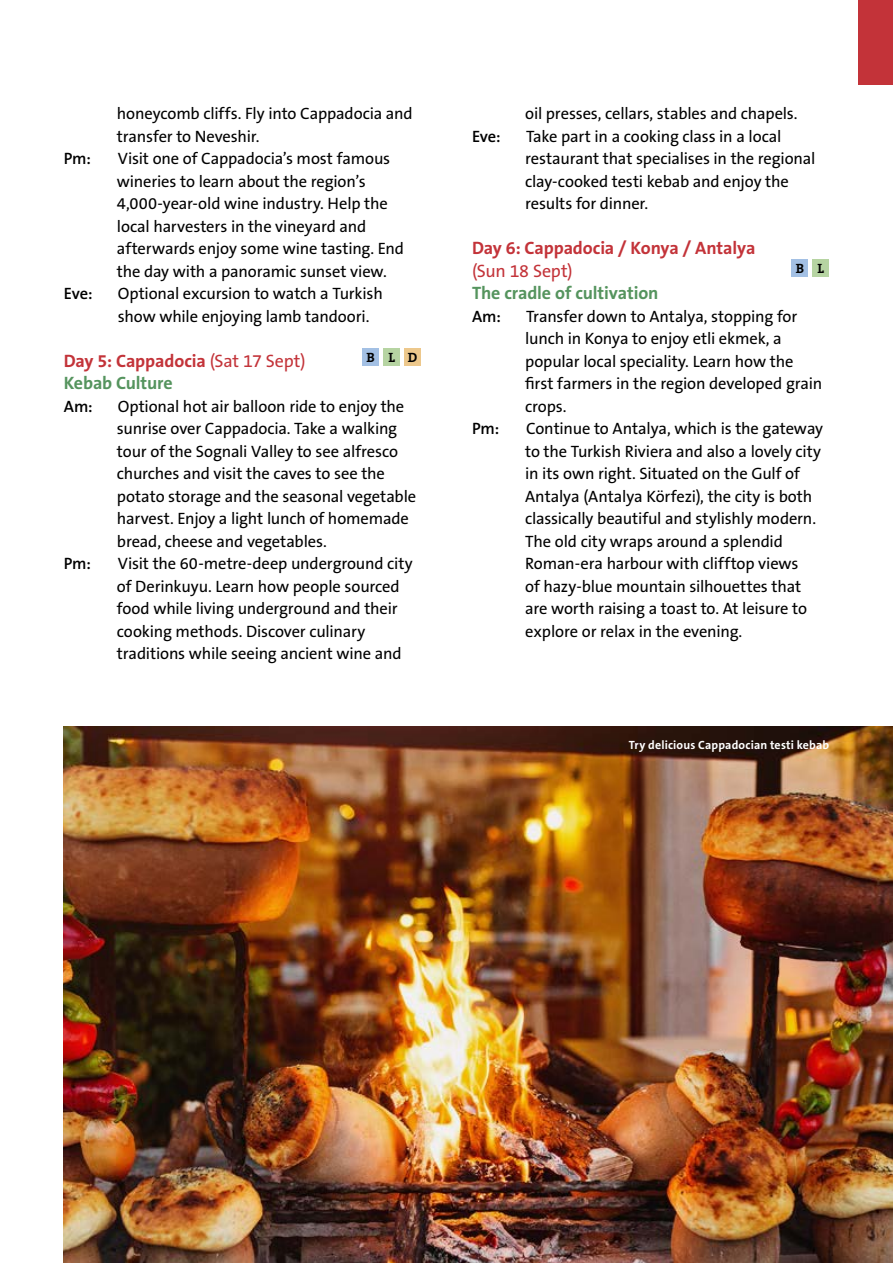
<style>
.page{position:relative;width:893px;height:1263px;background:#fff}
.page>*{position:absolute;margin:0;border:0;box-sizing:border-box;transform-origin:0 0}
.t1{font:700 18px/22.5px "The Sans B7";letter-spacing:-.01em;color:#c33339}
.t2{font:700 18px "The Sans B7";letter-spacing:-.005em;color:#55945e}
.t3{font:18px "The Sans B5 Plain";letter-spacing:-.015em;color:#c33339}
.t4{font:16.5px/22.5px "The Sans B5 Plain";letter-spacing:-.01em;color:#000}
.t5{font:600 16.5px "The Sans B6";letter-spacing:-.01em;color:#000}
.t6{font:700 13.5px "The Serif B7";color:#000}
.t7{font:700 12px "The Sans B7";letter-spacing:.015em;color:#fff}
.s1{font-family:"The Sans B5 Plain";font-weight:400}
.s2{color:#55945e}
</style>
<div class="page">
<div style="left:362px;top:349px;width:17px;height:17px;background:#a3c0e4"></div>
<div style="left:383px;top:349px;width:17px;height:17px;background:#b6d4a2"></div>
<div style="left:404px;top:349px;width:17px;height:17px;background:#edc88c"></div>
<div style="left:791px;top:259px;width:17px;height:18px;background:#a3c0e4"></div>
<div style="left:812px;top:259px;width:17px;height:18px;background:#b6d4a2"></div>
<img style="left:64px;top:727px;width:829px;height:536px">
<div style="left:859px;top:0;width:34px;height:84px;background:#c33339"></div>
<p class="t4" style="left:117px;top:103px;width:297px">honeycomb cliffs. Fly into Cappadocia and transfer to Neveshir.</p>
<p class="t5" style="left:64px;top:150px;width:29px">Pm:</p>
<p class="t4" style="left:117px;top:148px;width:289px">Visit one of Cappadocia’s most famous wineries to learn about the region’s 4,000-year-old wine industry. Help the local harvesters in the vineyard and afterwards enjoy some wine tasting. End the day with a panoramic sunset view.</p>
<p class="t5" style="left:64px;top:285px;width:30px">Eve:</p>
<p class="t4" style="left:118px;top:283px;width:267px">Optional excursion to watch a Turkish show while enjoying lamb tandoori.</p>
<p class="t1" style="left:64px;top:350px;width:243px">Day 5: Cappadocia <span class="s1">(Sat 17 Sept)<br></span><span class="s2">Kebab Culture</span></p>
<p class="t5" style="left:64px;top:398px;width:31px">Am:</p>
<p class="t4" style="left:117px;top:396px;width:301px">Optional hot air balloon ride to enjoy the sunrise over Cappadocia. Take a walking tour of the Sognali Valley to see alfresco churches and visit the caves to see the potato storage and the seasonal vegetable harvest. Enjoy a light lunch of homemade bread, cheese and vegetables.</p>
<p class="t5" style="left:64px;top:555px;width:29px">Pm:</p>
<p class="t4" style="left:117px;top:553px;width:297px">Visit the 60-metre-deep underground city of Derinkuyu. Learn how people sourced food while living underground and their cooking methods. Discover culinary traditions while seeing ancient wine and</p>
<p class="t6" style="left:366px;top:351px;width:52px">BLD</p>
<p class="t4" style="left:525px;top:103px;width:274px">oil presses, cellars, stables and chapels.</p>
<p class="t5" style="left:472px;top:128px;width:30px">Eve:</p>
<p class="t4" style="left:525px;top:126px;width:292px">Take part in a cooking class in a local restaurant that specialises in the regional clay-cooked testi kebab and enjoy the results for dinner.</p>
<p class="t1" style="left:472px;top:238px;width:285px">Day 6: Cappadocia / Konya / Antalya</p>
<p class="t3" style="left:472px;top:261px;width:102px">(Sun 18 Sept)</p>
<p class="t2" style="left:472px;top:284px;width:188px">The cradle of cultivation</p>
<p class="t5" style="left:472px;top:308px;width:31px">Am:</p>
<p class="t4" style="left:525px;top:306px;width:299px">Transfer down to Antalya, stopping for lunch in Konya to enjoy etli ekmek, a popular local speciality. Learn how the first farmers in the region developed grain crops.</p>
<p class="t5" style="left:472px;top:420px;width:29px">Pm:</p>
<p class="t4" style="left:525px;top:418px;width:300px">Continue to Antalya, which is the gateway to the Turkish Riviera and also a lovely city in its own right. Situated on the Gulf of Antalya (Antalya Körfezi), the city is both classically beautiful and stylishly modern.<br>The old city wraps around a splendid Roman-era harbour with clifftop views<br>of hazy-blue mountain silhouettes that are worth raising a toast to. At leisure to explore or relax in the evening.</p>
<p class="t6" style="left:796px;top:261px;width:30px">B L</p>
<p class="t7" style="left:629px;top:739px;width:202px">Try delicious Cappadocian testi kebab</p>
</div>
